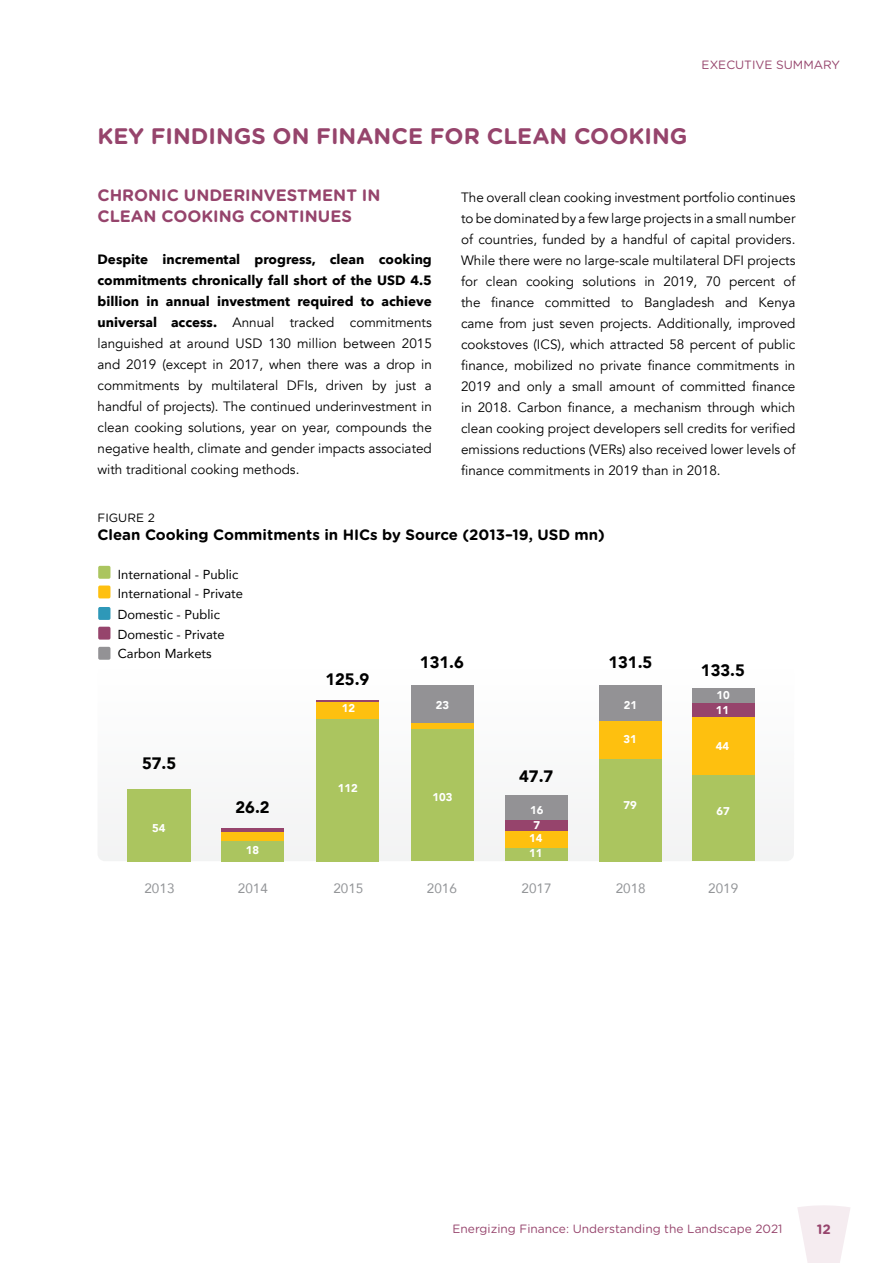
<style>
.page{position:relative;width:893px;height:1263px;background:#fff}
.page>*{position:absolute;margin:0;border:0;box-sizing:border-box;transform-origin:0 0}
.t1{font:700 22.5px "Gotham Rounded";color:#96446c}
.t2{font:700 16.5px/21px "Gotham Rounded";color:#96446c}
.t3{font:900 16.5px "Avenir";color:#000}
.t4{font:700 15px "Gotham Rounded";color:#000}
.t5{font:13.5px/21px "Avenir";color:#000;text-align:justify}
.t6{font:700 13.5px/21px "Avenir Next";color:#000;text-align:justify}
.t7{font:13.5px "Avenir";color:#939598}
.t8{font:700 13.5px "Gotham Rounded";color:#96446c}
.t9{font:13.05px/19.5px "Avenir";color:#000}
.t10{font:12px "Gotham Rounded";color:#96446c}
.t11{font:12px "Gotham Rounded";color:#000}
.t12{font:900 11.25px/15.3px "Avenir";color:#fff}
.s1{font-family:"Avenir Next";font-weight:700}
</style>
<div class="page">
<svg style="left:798px;top:1205px;width:52px;height:58px"></svg>
<svg style="left:98px;top:565px;width:696px;height:296px"></svg>
<div style="left:127px;top:793px;width:64px;height:68px;background:#abc55f"></div>
<div style="left:317px;top:718px;width:62px;height:143px;background:#abc55f"></div>
<div style="left:411px;top:728px;width:62px;height:133px;background:#abc55f"></div>
<div style="left:600px;top:759px;width:62px;height:102px;background:#abc55f"></div>
<div style="left:222px;top:841px;width:62px;height:20px;background:#abc55f"></div>
<div style="left:506px;top:847px;width:62px;height:14px;background:#abc55f"></div>
<div style="left:692px;top:775px;width:62px;height:86px;background:#abc55f"></div>
<hr style="left:127px;top:789px;width:64px;height:4px;background:#abc55f">
<hr style="left:317px;top:700px;width:62px;height:2px;background:#96446c">
<div style="left:222px;top:832px;width:62px;height:9px;background:#fec00f"></div>
<div style="left:506px;top:830px;width:62px;height:17px;background:#fec00f"></div>
<div style="left:692px;top:717px;width:62px;height:58px;background:#fec00f"></div>
<div style="left:317px;top:702px;width:62px;height:17px;background:#fec00f"></div>
<div style="left:411px;top:722px;width:62px;height:7px;background:#fec00f"></div>
<div style="left:600px;top:720px;width:62px;height:39px;background:#fec00f"></div>
<hr style="left:222px;top:829px;width:62px;height:3px;background:#96446c">
<div style="left:506px;top:820px;width:62px;height:10px;background:#96446c"></div>
<div style="left:692px;top:702px;width:62px;height:15px;background:#96446c"></div>
<div style="left:98px;top:566px;width:12px;height:13px;background:#abc55f;border-radius:2px"></div>
<div style="left:98px;top:585px;width:12px;height:13px;background:#fec00f;border-radius:2px"></div>
<div style="left:98px;top:607px;width:12px;height:13px;background:#2e98b8;border-radius:2px"></div>
<div style="left:98px;top:627px;width:12px;height:13px;background:#96446c;border-radius:2px"></div>
<div style="left:98px;top:647px;width:12px;height:13px;background:#939295;border-radius:2px"></div>
<div style="left:411px;top:685px;width:62px;height:37px;background:#939295"></div>
<div style="left:506px;top:796px;width:62px;height:24px;background:#939295"></div>
<div style="left:600px;top:685px;width:62px;height:35px;background:#939295"></div>
<div style="left:692px;top:688px;width:62px;height:14px;background:#939295"></div>
<p class="t10" style="left:702px;top:57px;width:140px">EXECUTIVE SUMMARY</p>
<h1 class="t1" style="left:98px;top:120px;width:591px">KEY FINDINGS ON FINANCE FOR CLEAN COOKING</h1>
<p class="t2" style="left:98px;top:184px;width:285px">CHRONIC UNDERINVESTMENT IN<br>CLEAN COOKING CONTINUES</p>
<p class="t6" style="left:98px;top:249px;width:336px">Despite incremental progress, clean cooking commitments chronically fall short of the USD 4.5 billion in annual investment required to achieve</p>
<p class="t5" style="left:98px;top:312px;width:336px"><span class="s1">universal access.</span> Annual tracked commitments languished at around USD 130 million between 2015 and 2019 (except in 2017, when there was a drop in commitments by multilateral DFIs, driven by just a handful of projects). The continued underinvestment in clean cooking solutions, year on year, compounds the negative health, climate and gender impacts associated with traditional cooking methods.</p>
<p class="t5" style="left:461px;top:187px;width:336px">The overall clean cooking investment portfolio continues to be dominated by a few large projects in a small number of countries, funded by a handful of capital providers.<br>While there were no large-scale multilateral DFI projects for clean cooking solutions in 2019, 70 percent of the finance committed to Bangladesh and Kenya came from just seven projects. Additionally, improved cookstoves (ICS), which attracted 58 percent of public finance, mobilized no private finance commitments in 2019 and only a small amount of committed finance in 2018. Carbon finance, a mechanism through which clean cooking project developers sell credits for verified emissions reductions (VERs) also received lower levels of finance commitments in 2019 than in 2018.</p>
<p class="t11" style="left:98px;top:510px;width:59px">FIGURE 2</p>
<p class="t4" style="left:98px;top:524px;width:509px">Clean Cooking Commitments in HICs by Source (2013–19, USD mn)</p>
<p class="t9" style="left:118px;top:564px;width:127px">International - Public<br>International - Private</p>
<p class="t9" style="left:118px;top:604px;width:108px">Domestic - Public<br>Domestic - Private<br>Carbon Markets</p>
<p class="t3" style="left:142px;top:749px;width:36px">57.5</p>
<p class="t12" style="left:152px;top:820px;width:15px">54</p>
<p class="t3" style="left:236px;top:793px;width:36px">26.2</p>
<p class="t12" style="left:246px;top:842px;width:15px">18</p>
<p class="t3" style="left:325px;top:665px;width:45px">125.9</p>
<p class="t12" style="left:342px;top:700px;width:15px">12</p>
<p class="t12" style="left:338px;top:780px;width:21px">112</p>
<p class="t3" style="left:420px;top:648px;width:45px">131.6</p>
<p class="t12" style="left:436px;top:697px;width:15px">23</p>
<p class="t12" style="left:432px;top:790px;width:21px">103</p>
<p class="t3" style="left:519px;top:762px;width:36px">47.7</p>
<p class="t12" style="left:530px;top:802px;width:15px">16<br>7</p>
<p class="t12" style="left:529px;top:830px;width:15px">14</p>
<p class="t12" style="left:529px;top:845px;width:15px">11</p>
<p class="t3" style="left:608px;top:648px;width:45px">131.5</p>
<p class="t12" style="left:624px;top:697px;width:15px">21</p>
<p class="t12" style="left:623px;top:731px;width:15px">31</p>
<p class="t12" style="left:623px;top:797px;width:15px">79</p>
<p class="t3" style="left:701px;top:656px;width:45px">133.5</p>
<p class="t12" style="left:716px;top:687px;width:15px">10</p>
<p class="t12" style="left:716px;top:702px;width:15px">11</p>
<p class="t12" style="left:716px;top:738px;width:15px">44</p>
<p class="t12" style="left:717px;top:803px;width:15px">67</p>
<p class="t7" style="left:144px;top:877px;width:32px">2013</p>
<p class="t7" style="left:238px;top:877px;width:32px">2014</p>
<p class="t7" style="left:333px;top:877px;width:32px">2015</p>
<p class="t7" style="left:427px;top:877px;width:32px">2016</p>
<p class="t7" style="left:522px;top:877px;width:32px">2017</p>
<p class="t7" style="left:616px;top:877px;width:32px">2018</p>
<p class="t7" style="left:708px;top:877px;width:32px">2019</p>
<p class="t10" style="left:452px;top:1221px;width:332px">Energizing Finance: Understanding the Landscape 2021</p>
<p class="t8" style="left:817px;top:1220px;width:16px">12</p>
</div>
